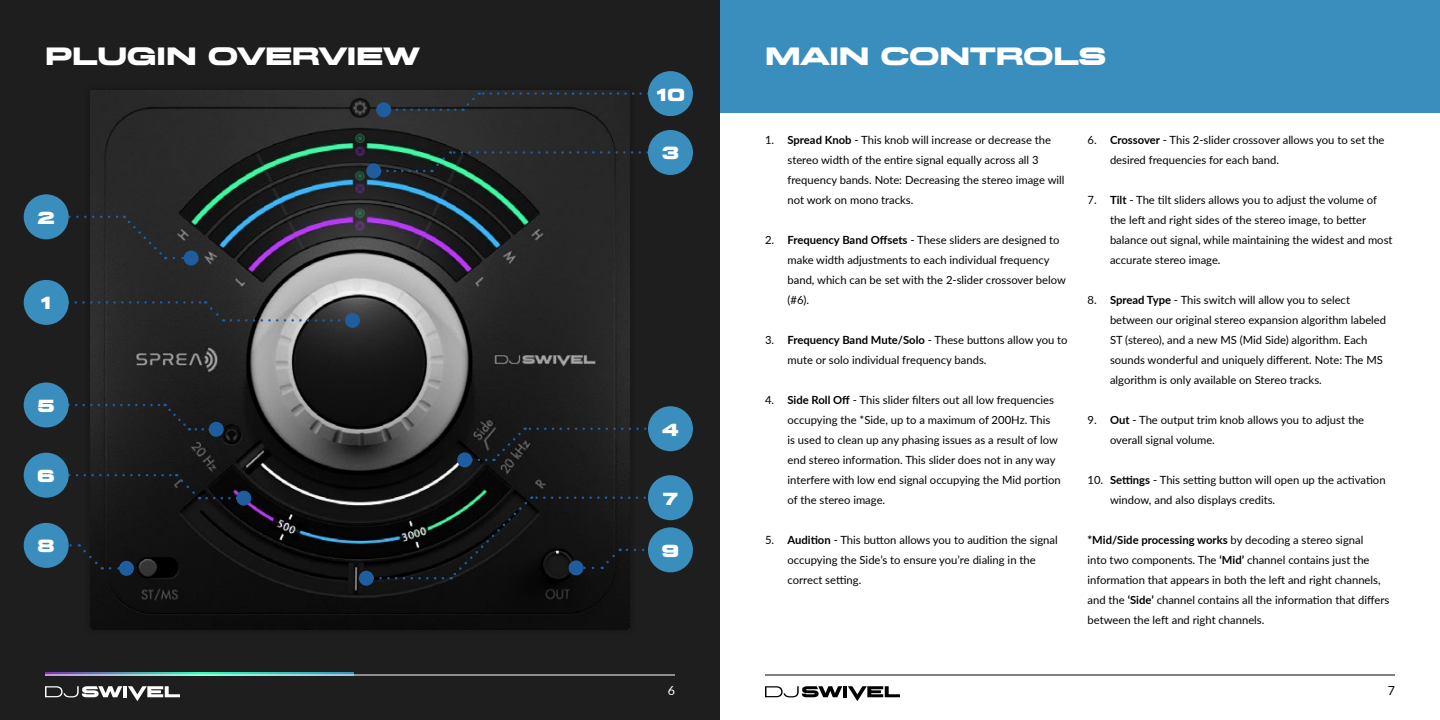
<style>
.page{position:relative;width:1440px;height:720px;background:#fff}
.page>*{position:absolute;margin:0;border:0;box-sizing:border-box;transform-origin:0 0}
.t1{font:700 25px "Miedinger";color:#fff}
.t2{font:700 17.5px "Miedinger";color:#fff}
.t3{font:12.5px "Lato";color:#fff}
.t4{font:12.5px "Lato";color:#000100}
.t5{font:11.25px/20px "Lato";color:#000100}
.s1{font-weight:700}
</style>
<div class="page">
<div style="left:0;top:0;width:720px;height:720px;background:#1e1e1e"></div>
<div style="left:720px;top:0;width:720px;height:112px;background:#3a8ebd"></div>
<img style="left:90px;top:90px;width:540px;height:540px">
<svg style="left:45px;top:673px;width:309px;height:2px"></svg>
<svg style="left:69px;top:474px;width:131px;height:25px"></svg>
<svg style="left:207px;top:497px;width:29px;height:2px"></svg>
<div style="left:236px;top:491px;width:15px;height:15px;background:#205d9e;border-radius:50%"></div>
<svg style="left:69px;top:544px;width:34px;height:26px"></svg>
<svg style="left:110px;top:567px;width:9px;height:3px"></svg>
<div style="left:119px;top:561px;width:15px;height:15px;background:#205d9e;border-radius:50%"></div>
<svg style="left:69px;top:404px;width:121px;height:27px"></svg>
<svg style="left:196px;top:428px;width:13px;height:3px"></svg>
<div style="left:209px;top:422px;width:15px;height:15px;background:#205d9e;border-radius:50%"></div>
<svg style="left:493px;top:428px;width:173px;height:33px"></svg>
<svg style="left:472px;top:459px;width:14px;height:2px"></svg>
<div style="left:457px;top:452px;width:15px;height:15px;background:#205d9e;border-radius:50%"></div>
<svg style="left:431px;top:151px;width:224px;height:21px"></svg>
<svg style="left:381px;top:170px;width:43px;height:2px"></svg>
<div style="left:366px;top:163px;width:15px;height:15px;background:#205d9e;border-radius:50%"></div>
<svg style="left:62px;top:216px;width:104px;height:43px"></svg>
<svg style="left:174px;top:257px;width:10px;height:2px"></svg>
<div style="left:184px;top:251px;width:15px;height:15px;background:#205d9e;border-radius:50%"></div>
<svg style="left:69px;top:301px;width:155px;height:21px"></svg>
<svg style="left:231px;top:319px;width:114px;height:3px"></svg>
<div style="left:345px;top:313px;width:15px;height:15px;background:#205d9e;border-radius:50%"></div>
<svg style="left:462px;top:92px;width:194px;height:19px"></svg>
<svg style="left:391px;top:109px;width:64px;height:2px"></svg>
<div style="left:376px;top:102px;width:15px;height:15px;background:#205d9e;border-radius:50%"></div>
<svg style="left:374px;top:577px;width:69px;height:3px"></svg>
<div style="left:359px;top:571px;width:15px;height:15px;background:#205d9e;border-radius:50%"></div>
<svg style="left:450px;top:496px;width:218px;height:84px"></svg>
<div style="left:569px;top:560px;width:15px;height:15px;background:#205d9e;border-radius:50%"></div>
<div style="left:24px;top:280px;width:45px;height:45px;background:#3a8ebd;border-radius:50%"></div>
<div style="left:24px;top:194px;width:45px;height:45px;background:#3a8ebd;border-radius:50%"></div>
<div style="left:648px;top:130px;width:45px;height:45px;background:#3a8ebd;border-radius:50%"></div>
<div style="left:648px;top:406px;width:45px;height:45px;background:#3a8ebd;border-radius:50%"></div>
<div style="left:24px;top:382px;width:45px;height:46px;background:#3a8ebd;border-radius:50%"></div>
<div style="left:24px;top:453px;width:45px;height:45px;background:#3a8ebd;border-radius:50%"></div>
<div style="left:24px;top:523px;width:45px;height:45px;background:#3a8ebd;border-radius:50%"></div>
<div style="left:648px;top:475px;width:45px;height:45px;background:#3a8ebd;border-radius:50%"></div>
<div style="left:648px;top:527px;width:45px;height:45px;background:#3a8ebd;border-radius:50%"></div>
<div style="left:648px;top:71px;width:45px;height:45px;background:#3a8ebd;border-radius:50%"></div>
<hr style="left:765px;top:675px;width:630px;height:1px;background:#000100">
<svg style="left:765px;top:686px;width:77px;height:11px"></svg>
<hr style="left:843px;top:686px;width:4px;height:11px;background:#000">
<svg style="left:848px;top:686px;width:52px;height:15px"></svg>
<hr style="left:45px;top:675px;width:630px;height:1px;background:#fff">
<svg style="left:45px;top:686px;width:77px;height:11px"></svg>
<hr style="left:123px;top:686px;width:4px;height:11px;background:#fff">
<svg style="left:128px;top:686px;width:52px;height:15px"></svg>
<h1 class="t1" style="left:45px;top:40px;width:377px">PLUGIN OVERVIEW</h1>
<h2 class="t2" style="left:38px;top:206px;width:19px">2</h2>
<h2 class="t2" style="left:41px;top:292px;width:13px">1</h2>
<h2 class="t2" style="left:38px;top:394px;width:19px">5</h2>
<h2 class="t2" style="left:37px;top:465px;width:19px">6</h2>
<h2 class="t2" style="left:38px;top:535px;width:19px">8</h2>
<h2 class="t2" style="left:656px;top:83px;width:30px">10</h2>
<h2 class="t2" style="left:662px;top:142px;width:19px">3</h2>
<h2 class="t2" style="left:662px;top:418px;width:19px">4</h2>
<h2 class="t2" style="left:663px;top:487px;width:17px">7</h2>
<h2 class="t2" style="left:662px;top:539px;width:19px">9</h2>
<h1 class="t1" style="left:765px;top:40px;width:342px">MAIN CONTROLS</h1>
<p class="t5" style="left:788px;top:129px;width:279px;text-indent:-22px">1. <span class="s1">Spread Knob</span> - This knob will increase or decrease the stereo width of the entire signal equally across all 3 frequency bands. Note: Decreasing the stereo image will not work on mono tracks.</p>
<p class="t5" style="left:788px;top:230px;width:280px;text-indent:-22px">2. <span class="s1">Frequency Band Offsets</span> - These sliders are designed to make width adjustments to each individual frequency band, which can be set with the 2-slider crossover below (#6).</p>
<p class="t5" style="left:788px;top:330px;width:282px;text-indent:-22px">3. <span class="s1">Frequency Band Mute/Solo</span> - These buttons allow you to mute or solo individual frequency bands.</p>
<p class="t5" style="left:788px;top:390px;width:275px;text-indent:-22px">4. <span class="s1">Side Roll Off</span> - This slider filters out all low frequencies occupying the *Side, up to a maximum of 200Hz. This is used to clean up any phasing issues as a result of low end stereo information. This slider does not in any way interfere with low end signal occupying the Mid portion of the stereo image.</p>
<p class="t5" style="left:788px;top:530px;width:272px;text-indent:-22px">5. <span class="s1">Audition</span> - This button allows you to audition the signal occupying the Side’s to ensure you’re dialing in the correct setting.</p>
<p class="t5" style="left:1110px;top:130px;width:276px;text-indent:-22px">6. <span class="s1">Crossover</span> - This 2-slider crossover allows you to set the desired frequencies for each band.</p>
<p class="t5" style="left:1110px;top:190px;width:284px;text-indent:-22px">7. <span class="s1">Tilt</span> - The tilt sliders allows you to adjust the volume of the left and right sides of the stereo image, to better balance out signal, while maintaining the widest and most accurate stereo image.</p>
<p class="t5" style="left:1110px;top:290px;width:278px;text-indent:-22px">8. <span class="s1">Spread Type</span> - This switch will allow you to select between our original stereo expansion algorithm labeled ST (stereo), and a new MS (Mid Side) algorithm. Each sounds wonderful and uniquely different. Note: The MS algorithm is only available on Stereo tracks.</p>
<p class="t5" style="left:1110px;top:410px;width:256px;text-indent:-22px">9. <span class="s1">Out</span> - The output trim knob allows you to adjust the overall signal volume.</p>
<p class="t5" style="left:1110px;top:470px;width:277px;text-indent:-22px">10. <span class="s1">Settings</span> - This setting button will open up the activation window, and also displays credits.</p>
<p class="t5" style="left:1088px;top:530px;width:303px"><span class="s1">*Mid/Side processing works</span> by decoding a stereo signal<br>into two components. The <span class="s1">‘Mid’</span> channel contains just the information that appears in both the left and right channels, and the <span class="s1">‘Side’</span> channel contains all the information that differs between the left and right channels.</p>
<p class="t3" style="left:668px;top:682px;width:9px">6</p>
<p class="t4" style="left:1388px;top:682px;width:9px">7</p>
</div>
